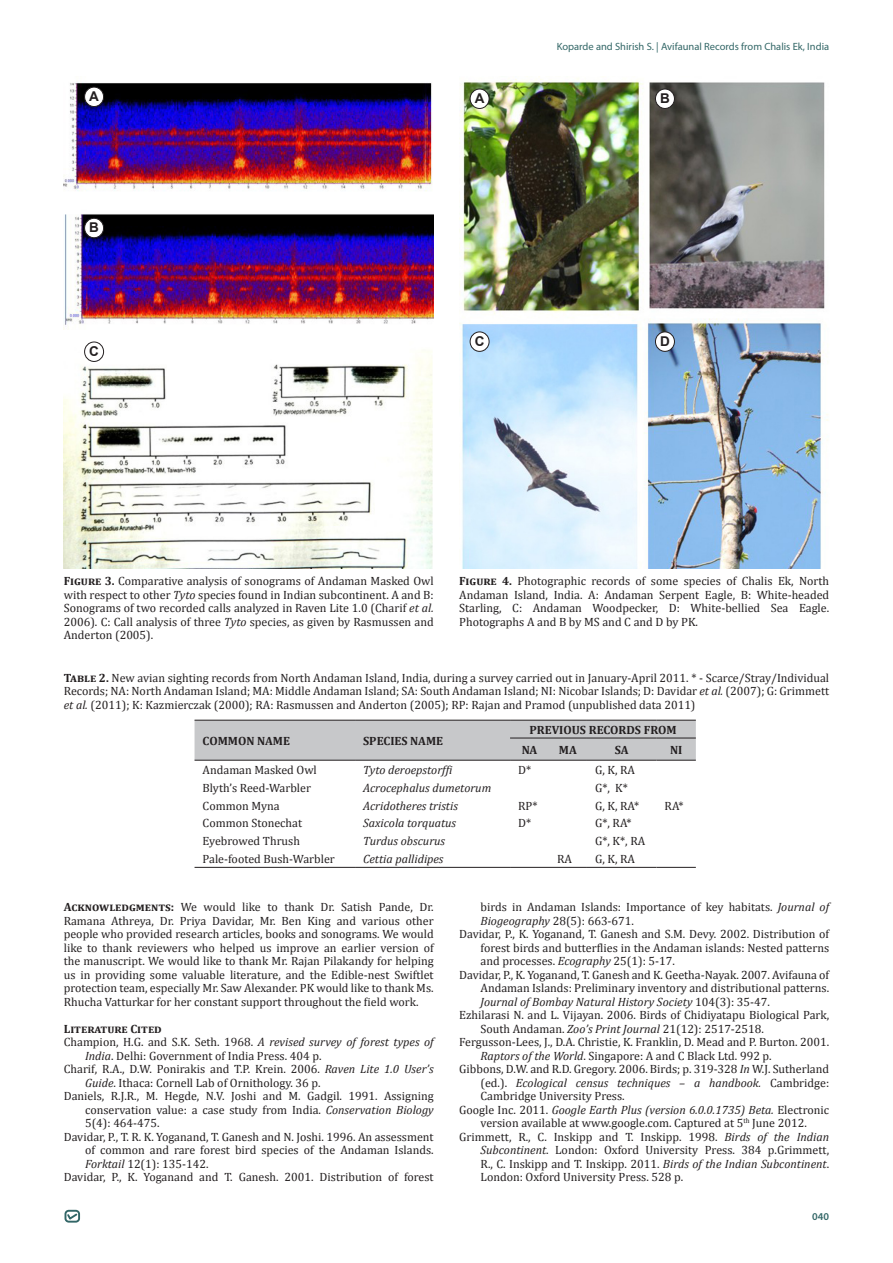
<style>
.page{position:relative;width:893px;height:1263px;background:#fff}
.page>*{position:absolute;margin:0;border:0;box-sizing:border-box;transform-origin:0 0}
.t1{font:700 13.5px "Arial";color:#231f20}
.t2{font:12px/13.5px "Cambria";color:#231f20;text-align:justify}
.t3{font:italic 12px "Cambria";color:#231f20}
.t4{font:700 12px "Cambria";color:#231f20}
.t5{font:10.5px "Myriad Pro";color:#336767}
.t6{font:600 10.5px "Myriad Pro";color:#336767}
.s1{font-weight:700}
.s2{font-style:italic}
</style>
<div class="page">
<div style="left:65px;top:1210px;width:15px;height:12px;border:2px solid #326667;border-radius:3px"></div>
<svg style="left:66px;top:1212px;width:13px;height:9px"></svg>
<img style="left:64px;top:82px;width:370px;height:486px">
<img style="left:459px;top:78px;width:369px;height:490px">
<div style="left:195px;top:721px;width:501px;height:39px;background:#c7c8ca"></div>
<hr style="left:195px;top:720px;width:160px;height:1px;background:#231f20">
<hr style="left:355px;top:720px;width:155px;height:1px;background:#231f20">
<hr style="left:510px;top:720px;width:39px;height:1px;background:#231f20">
<hr style="left:549px;top:720px;width:38px;height:1px;background:#231f20">
<hr style="left:587px;top:720px;width:69px;height:1px;background:#231f20">
<hr style="left:656px;top:720px;width:40px;height:1px;background:#231f20">
<hr style="left:510px;top:738px;width:39px;height:1px;background:#231f20">
<hr style="left:549px;top:738px;width:38px;height:1px;background:#231f20">
<hr style="left:587px;top:738px;width:69px;height:1px;background:#231f20">
<hr style="left:656px;top:738px;width:40px;height:1px;background:#231f20">
<hr style="left:195px;top:760px;width:160px;height:1px;background:#231f20">
<hr style="left:355px;top:760px;width:155px;height:1px;background:#231f20">
<hr style="left:510px;top:760px;width:39px;height:1px;background:#231f20">
<hr style="left:549px;top:760px;width:38px;height:1px;background:#231f20">
<hr style="left:587px;top:760px;width:69px;height:1px;background:#231f20">
<hr style="left:656px;top:760px;width:40px;height:1px;background:#231f20">
<hr style="left:195px;top:867px;width:160px;height:1px;background:#231f20">
<hr style="left:355px;top:867px;width:155px;height:1px;background:#231f20">
<hr style="left:510px;top:867px;width:39px;height:1px;background:#231f20">
<hr style="left:549px;top:867px;width:38px;height:1px;background:#231f20">
<hr style="left:587px;top:867px;width:69px;height:1px;background:#231f20">
<hr style="left:656px;top:867px;width:40px;height:1px;background:#231f20">
<div style="left:85px;top:87px;width:19px;height:20px;background:#fff;border-radius:50%"></div>
<div style="left:84px;top:87px;width:20px;height:20px;border:1px solid #231f20;border-radius:50%"></div>
<div style="left:85px;top:342px;width:19px;height:19px;background:#fff;border-radius:50%"></div>
<div style="left:84px;top:342px;width:20px;height:20px;border:1px solid #231f20;border-radius:50%"></div>
<div style="left:85px;top:218px;width:19px;height:20px;background:#fff;border-radius:50%"></div>
<div style="left:84px;top:218px;width:20px;height:20px;border:1px solid #231f20;border-radius:50%"></div>
<div style="left:655px;top:332px;width:19px;height:19px;background:#fff;border-radius:50%"></div>
<div style="left:655px;top:332px;width:20px;height:20px;border:1px solid #231f20;border-radius:50%"></div>
<div style="left:470px;top:89px;width:19px;height:19px;background:#fff;border-radius:50%"></div>
<div style="left:470px;top:89px;width:19px;height:20px;border:1px solid #231f20;border-radius:50%"></div>
<div style="left:655px;top:89px;width:19px;height:19px;background:#fff;border-radius:50%"></div>
<div style="left:655px;top:89px;width:20px;height:20px;border:1px solid #231f20;border-radius:50%"></div>
<div style="left:470px;top:332px;width:19px;height:19px;background:#fff;border-radius:50%"></div>
<div style="left:470px;top:332px;width:19px;height:20px;border:1px solid #231f20;border-radius:50%"></div>
<p class="t1" style="left:89px;top:88px;width:11px">A</p>
<p class="t1" style="left:89px;top:219px;width:11px">B</p>
<p class="t1" style="left:89px;top:342px;width:11px">C</p>
<p class="t5" style="left:557px;top:40px;width:274px">Koparde and Shirish S. | Avifaunal Records from Chalis Ek, India</p>
<p class="t1" style="left:475px;top:89px;width:11px">A</p>
<p class="t1" style="left:660px;top:89px;width:11px">B</p>
<p class="t1" style="left:475px;top:332px;width:11px">C</p>
<p class="t1" style="left:660px;top:332px;width:11px">D</p>
<p class="t2" style="left:64px;top:574px;width:371px"><span class="s1">Figure 3.</span> Comparative analysis of sonograms of Andaman Masked Owl with respect to other <span class="s2">Tyto</span> species found in Indian subcontinent. A and B:<br>Sonograms of two recorded calls analyzed in Raven Lite 1.0 (Charif <span class="s2">et al.<br></span>2006). C: Call analysis of three <span class="s2">Tyto</span> species, as given by Rasmussen and Anderton (2005).</p>
<p class="t2" style="left:459px;top:574px;width:371px"><span class="s1">Figure 4.</span> Photographic records of some species of Chalis Ek, North Andaman Island, India. A: Andaman Serpent Eagle, B: White-headed Starling, C: Andaman Woodpecker, D: White-bellied Sea Eagle.<br>Photographs A and B by MS and C and D by PK.</p>
<p class="t2" style="left:64px;top:671px;width:767px"><span class="s1">Table 2.</span> New avian sighting records from North Andaman Island, India, during a survey carried out in January-April 2011. * - Scarce/Stray/Individual Records; NA: North Andaman Island; MA: Middle Andaman Island; SA: South Andaman Island; NI: Nicobar Islands; D: Davidar <span class="s2">et al.</span> (2007); G: Grimmett <span class="s2">et al.</span> (2011); K: Kazmierczak (2000); RA: Rasmussen and Anderton (2005); RP: Rajan and Pramod (unpublished data 2011)</p>
<p class="t4" style="left:203px;top:732px;width:89px">COMMON NAME</p>
<p class="t4" style="left:363px;top:732px;width:81px">SPECIES NAME</p>
<p class="t4" style="left:529px;top:721px;width:149px">PREVIOUS RECORDS FROM</p>
<p class="t4" style="left:522px;top:741px;width:17px">NA</p>
<p class="t4" style="left:559px;top:741px;width:19px">MA</p>
<p class="t4" style="left:615px;top:741px;width:15px">SA</p>
<p class="t4" style="left:670px;top:741px;width:14px">NI</p>
<p class="t2" style="left:203px;top:763px;width:116px">Andaman Masked Owl</p>
<p class="t3" style="left:363px;top:761px;width:91px">Tyto deroepstorffi</p>
<p class="t2" style="left:518px;top:763px;width:15px">D*</p>
<p class="t2" style="left:595px;top:763px;width:42px">G, K, RA</p>
<p class="t2" style="left:203px;top:781px;width:110px">Blyth’s Reed-Warbler</p>
<p class="t3" style="left:363px;top:779px;width:130px">Acrocephalus dumetorum</p>
<p class="t2" style="left:595px;top:781px;width:34px">G*, K*</p>
<p class="t2" style="left:203px;top:799px;width:79px">Common Myna</p>
<p class="t3" style="left:363px;top:797px;width:96px">Acridotheres tristis</p>
<p class="t2" style="left:518px;top:799px;width:21px">RP*</p>
<p class="t2" style="left:595px;top:799px;width:46px">G, K, RA*</p>
<p class="t2" style="left:665px;top:799px;width:21px">RA*</p>
<p class="t2" style="left:203px;top:816px;width:101px">Common Stonechat</p>
<p class="t3" style="left:363px;top:815px;width:95px">Saxicola torquatus</p>
<p class="t2" style="left:518px;top:816px;width:15px">D*</p>
<p class="t2" style="left:595px;top:816px;width:38px">G*, RA*</p>
<p class="t2" style="left:203px;top:834px;width:99px">Eyebrowed Thrush</p>
<p class="t3" style="left:363px;top:833px;width:84px">Turdus obscurus</p>
<p class="t2" style="left:595px;top:834px;width:52px">G*, K*, RA</p>
<p class="t2" style="left:203px;top:852px;width:134px">Pale-footed Bush-Warbler</p>
<p class="t3" style="left:363px;top:850px;width:82px">Cettia pallidipes</p>
<p class="t2" style="left:557px;top:852px;width:16px">RA</p>
<p class="t2" style="left:595px;top:852px;width:42px">G, K, RA</p>
<p class="t2" style="left:64px;top:900px;width:371px"><span class="s1">Acknowledgments:</span> We would like to thank Dr. Satish Pande, Dr.<br>Ramana Athreya, Dr. Priya Davidar, Mr. Ben King and various other people who provided research articles, books and sonograms. We would like to thank reviewers who helped us improve an earlier version of the manuscript. We would like to thank Mr. Rajan Pilakandy for helping us in providing some valuable literature, and the Edible-nest Swiftlet protection team, especially Mr. Saw Alexander. PK would like to thank Ms.<br>Rhucha Vatturkar for her constant support throughout the field work.</p>
<p class="t4" style="left:64px;top:1020px;width:100px">Literature Cited</p>
<p class="t2" style="left:85px;top:1035px;width:350px;text-indent:-21px">Champion, H.G. and S.K. Seth. 1968. <span class="s2">A revised survey of forest types of<br>India</span>. Delhi: Government of India Press. 404 p.</p>
<p class="t2" style="left:85px;top:1062px;width:350px;text-indent:-21px">Charif, R.A., D.W. Ponirakis and T.P. Krein. 2006. <span class="s2">Raven Lite 1.0 User’s<br>Guide</span>. Ithaca: Cornell Lab of Ornithology. 36 p.</p>
<p class="t2" style="left:85px;top:1089px;width:350px;text-indent:-21px">Daniels, R.J.R., M. Hegde, N.V. Joshi and M. Gadgil. 1991. Assigning conservation value: a case study from India. <span class="s2">Conservation Biology </span>5(4): 464-475.</p>
<p class="t2" style="left:85px;top:1130px;width:350px;text-indent:-21px">Davidar, P., T. R. K. Yoganand, T. Ganesh and N. Joshi. 1996. An assessment of common and rare forest bird species of the Andaman Islands.<br><span class="s2">Forktail</span> 12(1): 135-142.</p>
<p class="t2" style="left:64px;top:1170px;width:371px">Davidar, P., K. Yoganand and T. Ganesh. 2001. Distribution of forest</p>
<p class="t2" style="left:480px;top:900px;width:350px">birds in Andaman Islands: Importance of key habitats. <span class="s2">Journal of<br>Biogeography</span> 28(5): 663-671.</p>
<p class="t2" style="left:480px;top:927px;width:350px;text-indent:-21px">Davidar, P., K. Yoganand, T. Ganesh and S.M. Devy. 2002. Distribution of forest birds and butterflies in the Andaman islands: Nested patterns and processes. <span class="s2">Ecography</span> 25(1): 5-17.</p>
<p class="t2" style="left:480px;top:968px;width:350px;text-indent:-21px">Davidar, P., K. Yoganand, T. Ganesh and K. Geetha-Nayak. 2007. Avifauna of Andaman Islands: Preliminary inventory and distributional patterns.<br><span class="s2">Journal of Bombay Natural History Society</span> 104(3): 35-47.</p>
<p class="t2" style="left:480px;top:1008px;width:350px;text-indent:-21px">Ezhilarasi N. and L. Vijayan. 2006. Birds of Chidiyatapu Biological Park,<br>South Andaman. <span class="s2">Zoo’s Print Journal</span> 21(12): 2517-2518.</p>
<p class="t2" style="left:480px;top:1035px;width:350px;text-indent:-21px">Fergusson-Lees, J., D.A. Christie, K. Franklin, D. Mead and P. Burton. 2001.<br><span class="s2">Raptors of the World</span>. Singapore: A and C Black Ltd. 992 p.</p>
<p class="t2" style="left:480px;top:1062px;width:350px;text-indent:-21px">Gibbons, D.W. and R.D. Gregory. 2006. Birds; p. 319-328 <span class="s2">In</span> W.J. Sutherland (ed.). <span class="s2">Ecological census techniques – a handbook.</span> Cambridge:<br>Cambridge University Press.</p>
<p class="t2" style="left:459px;top:1103px;width:371px;text-align:center">Google Inc. 2011. <span class="s2">Google Earth Plus (version 6.0.0.1735) Beta.</span> Electronic version available at www.google.com. Captured at 5<sup>th</sup> June 2012.</p>
<p class="t2" style="left:481px;top:1130px;width:350px;text-indent:-21px">Grimmett, R., C. Inskipp and T. Inskipp. 1998. <span class="s2">Birds of the Indian Subcontinent</span>. London: Oxford University Press. 384 p.Grimmett, R., C. Inskipp and T. Inskipp. 2011. <span class="s2">Birds of the Indian Subcontinent</span>.<br>London: Oxford University Press. 528 p.</p>
<p class="t6" style="left:812px;top:1209px;width:18px">040</p>
</div>
